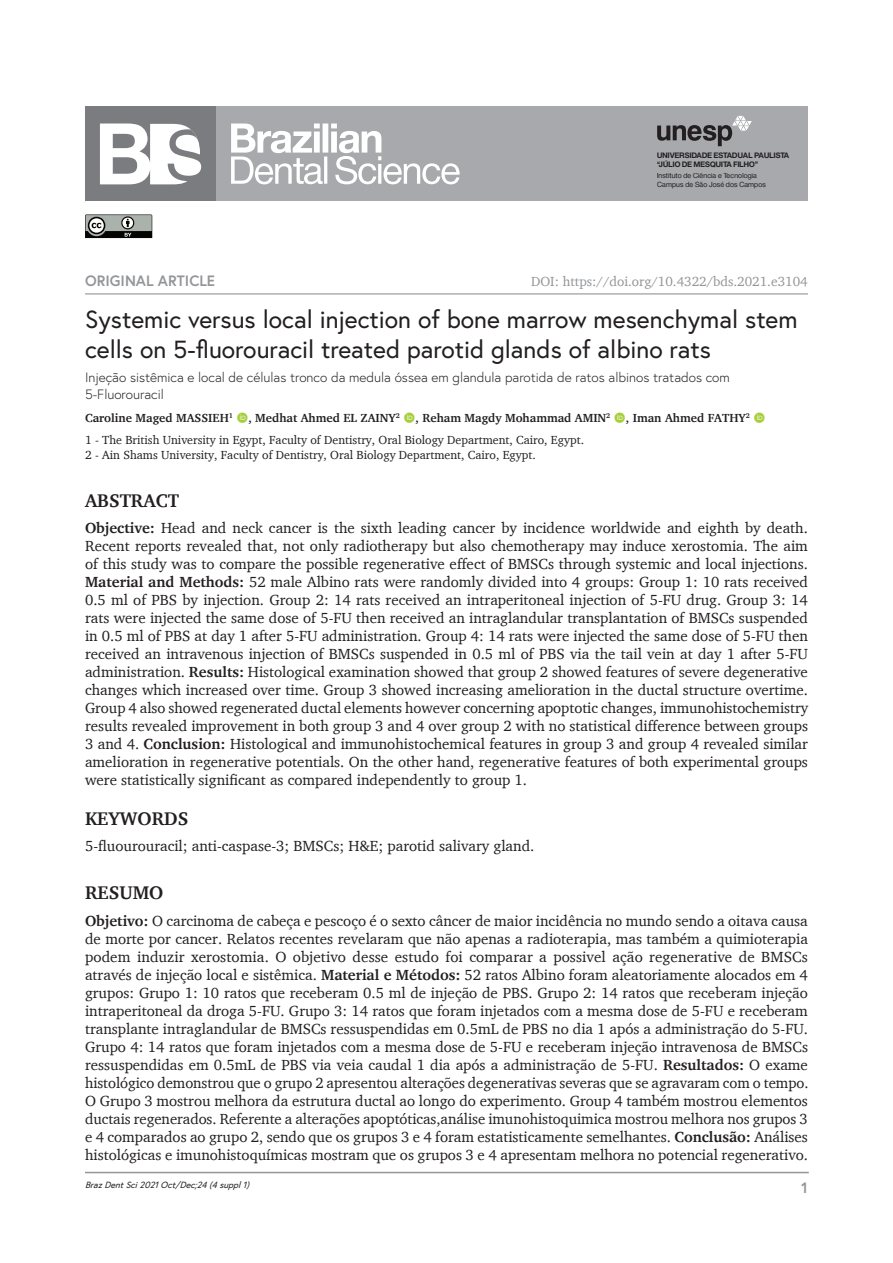
<style>
.page{position:relative;width:893px;height:1263px;background:#fff}
.page>*{position:absolute;margin:0;border:0;box-sizing:border-box;transform-origin:0 0}
.ArticleTitle{font:24.75px/29.7px "Europa";color:#231f20}
.AbstractTitle{font:700 18.75px "Charter";color:#231f20}
.KeywordsTitle{font:700 18.75px "Charter";color:#231f20}
.AbstractTitle-Trans1{font:700 18.75px "Charter";color:#231f20}
.Abstract{font:15px/18px "Charter";color:#231f20;text-align:justify}
.Abstract-Trans1{font:15px/18px "Charter";color:#231f20;text-align:justify}
.Keywords{font:15px "Charter";color:#231f20}
.t1{font:700 15px "Europa";color:#939598}
.ArticleTitle-Trans1{font:300 13.5px/16.2px "Europa";color:#231f20}
.t2{font:13.5px "Charter";color:#939598}
.Affiliations{font:12px "Charter";color:#231f20}
.Authors{font:700 12px "Charter";color:#231f20}
.t3{font:italic 9px "Europa";color:#231f20}
.t4{font:700 7.35px/8.7px "Sh Europa Nr 2";letter-spacing:.025em;color:#231f20}
.t5{font:6.9px/8.2px "Sh Europa Nr 2";letter-spacing:.025em;color:#231f20}
.s1{font-weight:700}
</style>
<div class="page">
<svg style="left:85px;top:214px;width:68px;height:25px;background:#7d817d"></svg>
<div style="left:85px;top:106px;width:723px;height:95px;background:#a8a9ad"></div>
<svg style="left:657px;top:116px;width:95px;height:30px"></svg>
<svg style="left:231px;top:124px;width:229px;height:60px"></svg>
<div style="left:85px;top:106px;width:131px;height:95px;background:#7a7c7f"></div>
<svg style="left:100px;top:124px;width:102px;height:60px"></svg>
<hr style="left:85px;top:293px;width:723px;height:1px;background:#939598">
<hr style="left:85px;top:1172px;width:724px;height:1px;background:#939598">
<p class="t4" style="left:657px;top:151px;width:134px">UNIVERSIDADE ESTADUAL PAULISTA “JÚLIO DE MESQUITA FILHO”</p>
<p class="t5" style="left:657px;top:172px;width:110px">Instituto de Ciência e Tecnologia<br>Campus de São José dos Campos</p>
<p class="t1" style="left:85px;top:270px;width:132px">ORIGINAL ARTICLE</p>
<p class="t2" style="left:531px;top:273px;width:278px">DOI: https://doi.org/10.4322/bds.2021.e3104</p>
<p class="ArticleTitle" style="left:85px;top:304px;width:714px">Systemic versus local injection of bone marrow mesenchymal stem cells on 5-fluorouracil treated parotid glands of albino rats</p>
<p class="ArticleTitle-Trans1" style="left:85px;top:369px;width:646px">Injeção sistêmica e local de células tronco da medula óssea em glandula parotida de ratos albinos tratados com<br>5-Fluorouracil</p>
<p class="Authors" style="left:85px;top:410px;width:149px">Caroline Maged MASSIEH<sup>1</sup></p>
<p class="Authors" style="left:248px;top:410px;width:153px">, Medhat Ahmed EL ZAINY<sup>2</sup></p>
<p class="Authors" style="left:415px;top:410px;width:196px">, Reham Magdy Mohammad AMIN<sup>2</sup></p>
<p class="Authors" style="left:626px;top:410px;width:125px">, Iman Ahmed FATHY<sup>2</sup></p>
<p class="Affiliations" style="left:85px;top:433px;width:500px">1 - The British University in Egypt, Faculty of Dentistry, Oral Biology Department, Cairo, Egypt.</p>
<p class="Affiliations" style="left:85px;top:447px;width:452px">2 - Ain Shams University, Faculty of Dentistry, Oral Biology Department, Cairo, Egypt.</p>
<p class="AbstractTitle" style="left:85px;top:489px;width:95px">ABSTRACT</p>
<p class="Abstract" style="left:85px;top:519px;width:724px"><span class="s1">Objective:</span> Head and neck cancer is the sixth leading cancer by incidence worldwide and eighth by death.<br>Recent reports revealed that, not only radiotherapy but also chemotherapy may induce xerostomia. The aim of this study was to compare the possible regenerative effect of BMSCs through systemic and local injections.<br><span class="s1">Material and Methods:</span> 52 male Albino rats were randomly divided into 4 groups: Group 1: 10 rats received 0.5 ml of PBS by injection. Group 2: 14 rats received an intraperitoneal injection of 5-FU drug. Group 3: 14 rats were injected the same dose of 5-FU then received an intraglandular transplantation of BMSCs suspended in 0.5 ml of PBS at day 1 after 5-FU administration. Group 4: 14 rats were injected the same dose of 5-FU then received an intravenous injection of BMSCs suspended in 0.5 ml of PBS via the tail vein at day 1 after 5-FU administration. <span class="s1">Results:</span> Histological examination showed that group 2 showed features of severe degenerative changes which increased over time. Group 3 showed increasing amelioration in the ductal structure overtime.<br>Group 4 also showed regenerated ductal elements however concerning apoptotic changes, immunohistochemistry results revealed improvement in both group 3 and 4 over group 2 with no statistical difference between groups 3 and 4. <span class="s1">Conclusion:</span> Histological and immunohistochemical features in group 3 and group 4 revealed similar amelioration in regenerative potentials. On the other hand, regenerative features of both experimental groups were statistically significant as compared independently to group 1.</p>
<p class="KeywordsTitle" style="left:85px;top:807px;width:105px">KEYWORDS</p>
<p class="Keywords" style="left:85px;top:837px;width:451px">5-fluourouracil; anti-caspase-3; BMSCs; H&amp;E; parotid salivary gland.</p>
<p class="AbstractTitle-Trans1" style="left:85px;top:881px;width:80px">RESUMO</p>
<p class="Abstract-Trans1" style="left:85px;top:911px;width:725px"><span class="s1">Objetivo:</span> O carcinoma de cabeça e pescoço é o sexto câncer de maior incidência no mundo sendo a oitava causa de morte por cancer. Relatos recentes revelaram que não apenas a radioterapia, mas também a quimioterapia podem induzir xerostomia. O objetivo desse estudo foi comparar a possivel ação regenerative de BMSCs através de injeção local e sistêmica. <span class="s1">Material e Métodos:</span> 52 ratos Albino foram aleatoriamente alocados em 4 grupos: Grupo 1: 10 ratos que receberam 0.5 ml de injeção de PBS. Grupo 2: 14 ratos que receberam injeção intraperitoneal da droga 5-FU. Grupo 3: 14 ratos que foram injetados com a mesma dose de 5-FU e receberam transplante intraglandular de BMSCs ressuspendidas em 0.5mL de PBS no dia 1 após a administração do 5-FU.<br>Grupo 4: 14 ratos que foram injetados com a mesma dose de 5-FU e receberam injeção intravenosa de BMSCs ressuspendidas em 0.5mL de PBS via veia caudal 1 dia após a administração de 5-FU. <span class="s1">Resultados:</span> O exame histológico demonstrou que o grupo 2 apresentou alterações degenerativas severas que se agravaram com o tempo.<br>O Grupo 3 mostrou melhora da estrutura ductal ao longo do experimento. Group 4 também mostrou elementos ductais regenerados. Referente a alterações apoptóticas,análise imunohistoquimica mostrou melhora nos grupos 3 e 4 comparados ao grupo 2, sendo que os grupos 3 e 4 foram estatisticamente semelhantes. <span class="s1">Conclusão:</span> Análises histológicas e imunohistoquímicas mostram que os grupos 3 e 4 apresentam melhora no potencial regenerativo.</p>
<p class="t3" style="left:85px;top:1179px;width:169px">BrazDentSci2021Oct/Dec;24(4suppl1)</p>
<p class="t1" style="left:801px;top:1177px;width:8px">1</p>
</div>
